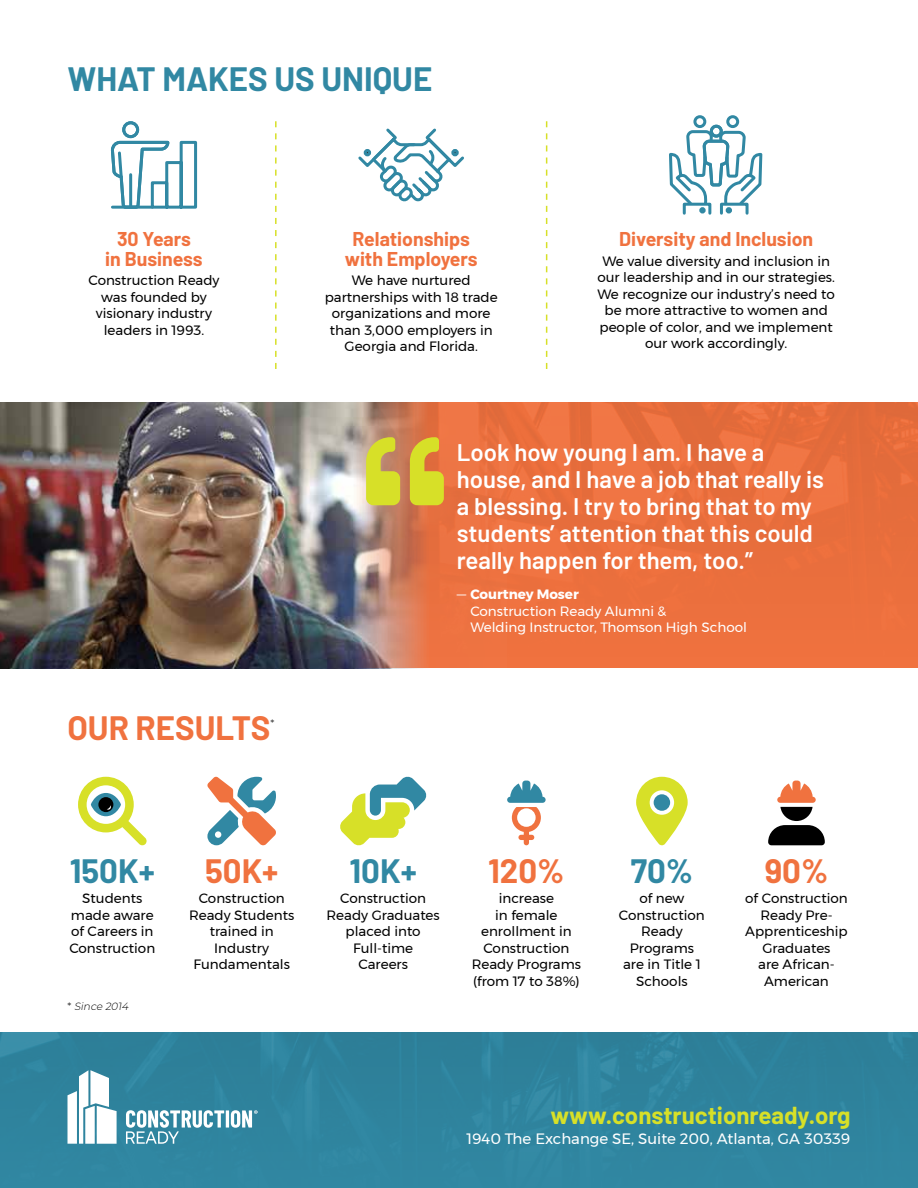
<style>
.page{position:relative;width:918px;height:1188px;background:#fff}
.page>*{position:absolute;margin:0;border:0;box-sizing:border-box;transform-origin:0 0}
.t1{font:700 33px "Barlow";color:#3188a3}
.t2{font:700 33px "Barlow";color:#f0723f}
.t3{font:600 24px/27px "Barlow";color:#fff}
.t4{font:700 24px "Barlow";color:#d7e028}
.t5{font:700 19.5px/19.5px "Barlow";color:#f0723f;text-align:center}
.t6{font:15px "Montserrat";color:#fff}
.t7{font:13.5px/16.5px "Montserrat";color:#000;text-align:center}
.t8{font:13.5px/16.5px "Montserrat";color:#fff}
.t9{font:italic 300 10.5px "Montserrat";color:#000}
.t10{font:300 10.5px "Montserrat";color:#000}
.s1{font-weight:700}
.s2{font-style:normal}
</style>
<div class="page">
<div style="left:0;top:1032px;width:918px;height:156px;background:#2f839e"></div>
<svg style="left:68px;top:1070px;width:49px;height:74px"></svg>
<svg style="left:126px;top:1110px;width:132px;height:34px"></svg>
<img style="left:507px;top:402px;width:411px;height:266px">
<svg style="left:275px;top:121px;width:2px;height:248px"></svg>
<svg style="left:546px;top:121px;width:1px;height:248px"></svg>
<div style="left:122px;top:121px;width:17px;height:17px;border:3px solid #3188a3;border-radius:50%"></div>
<svg style="left:110px;top:140px;width:88px;height:69px"></svg>
<svg style="left:358px;top:128px;width:106px;height:74px"></svg>
<div style="left:693px;top:115px;width:13px;height:13px;border:3px solid #3188a3;border-radius:50%"></div>
<div style="left:726px;top:115px;width:13px;height:13px;border:3px solid #3188a3;border-radius:50%"></div>
<svg style="left:669px;top:123px;width:94px;height:90px"></svg>
<img style="left:0;top:402px;width:507px;height:266px">
<svg style="left:78px;top:777px;width:69px;height:69px"></svg>
<div style="left:101px;top:800px;width:10px;height:9px;background:#000;border-radius:50%"></div>
<svg style="left:768px;top:781px;width:57px;height:64px"></svg>
<svg style="left:507px;top:781px;width:39px;height:64px"></svg>
<svg style="left:636px;top:777px;width:52px;height:69px"></svg>
<svg style="left:650px;top:790px;width:24px;height:25px"></svg>
<div style="left:654px;top:794px;width:16px;height:17px;background:#3188a3;border-radius:50%"></div>
<svg style="left:340px;top:776px;width:87px;height:70px"></svg>
<svg style="left:207px;top:776px;width:69px;height:70px"></svg>
<svg style="left:366px;top:437px;width:78px;height:68px;background:#d3bc39"></svg>
<h1 class="t1" style="left:68px;top:64px;width:366px">WHAT MAKES US UNIQUE</h1>
<h3 class="t5" style="left:105px;top:231px;width:99px">30 Years<br>in Business</h3>
<p class="t7" style="left:88px;top:273px;width:133px">Construction Ready was founded by visionary industry leaders in 1993.</p>
<h3 class="t5" style="left:345px;top:231px;width:134px">Relationships with Employers</h3>
<p class="t7" style="left:325px;top:273px;width:174px">We have nurtured partnerships with 18 trade organizations and more than 3,000 employers in<br>Georgia and Florida.</p>
<h3 class="t5" style="left:619px;top:231px;width:196px">Diversity and Inclusion</h3>
<p class="t7" style="left:597px;top:254px;width:239px">We value diversity and inclusion in our leadership and in our strategies.<br>We recognize our industry’s need to be more attractive to women and people of color, and we implement our work accordingly.</p>
<h1 class="t2" style="left:68px;top:714px;width:204px">OUR RESULTS</h1>
<p class="t10" style="left:270px;top:718px;width:5px">*</p>
<h2 class="t3" style="left:457px;top:441px;width:369px">Look how young I am. I have a house, and I have a job that really is a blessing. I try to bring that to my students’ attention that this could really happen for them, too.”</h2>
<p class="t8" style="left:470px;top:587px;width:278px;text-indent:-14px">— <span class="s1">Courtney Moser<br></span>Construction Ready Alumni &amp;<br>Welding Instructor, Thomson High School</p>
<h1 class="t1" style="left:70px;top:857px;width:86px">150K+</h1>
<p class="t7" style="left:69px;top:891px;width:87px">Students made aware of Careers in<br>Construction</p>
<p class="t9" style="left:68px;top:1001px;width:64px"><span class="s2">*</span> Since 2014</p>
<h1 class="t2" style="left:205px;top:857px;width:75px">50K+</h1>
<p class="t7" style="left:189px;top:891px;width:107px">Construction<br>Ready Students trained in<br>Industry<br>Fundamentals</p>
<h1 class="t1" style="left:350px;top:857px;width:69px">10K+</h1>
<p class="t7" style="left:327px;top:891px;width:115px">Construction<br>Ready Graduates placed into<br>Full-time<br>Careers</p>
<h1 class="t2" style="left:488px;top:857px;width:78px">120%</h1>
<p class="t7" style="left:472px;top:891px;width:111px">increase<br>in female enrollment in<br>Construction<br>Ready Programs (from 17 to 38%)</p>
<h1 class="t1" style="left:631px;top:857px;width:64px">70%</h1>
<p class="t7" style="left:619px;top:891px;width:87px">of new<br>Construction<br>Ready<br>Programs are in Title 1<br>Schools</p>
<h1 class="t2" style="left:765px;top:857px;width:65px">90%</h1>
<p class="t7" style="left:745px;top:891px;width:104px">of Construction<br>Ready Pre-<br>Apprenticeship<br>Graduates<br>are African-<br>American</p>
<h2 class="t4" style="left:550px;top:1105px;width:302px">www.constructionready.org</h2>
<p class="t6" style="left:466px;top:1133px;width:386px">1940 The Exchange SE, Suite 200, Atlanta, GA 30339</p>
</div>
